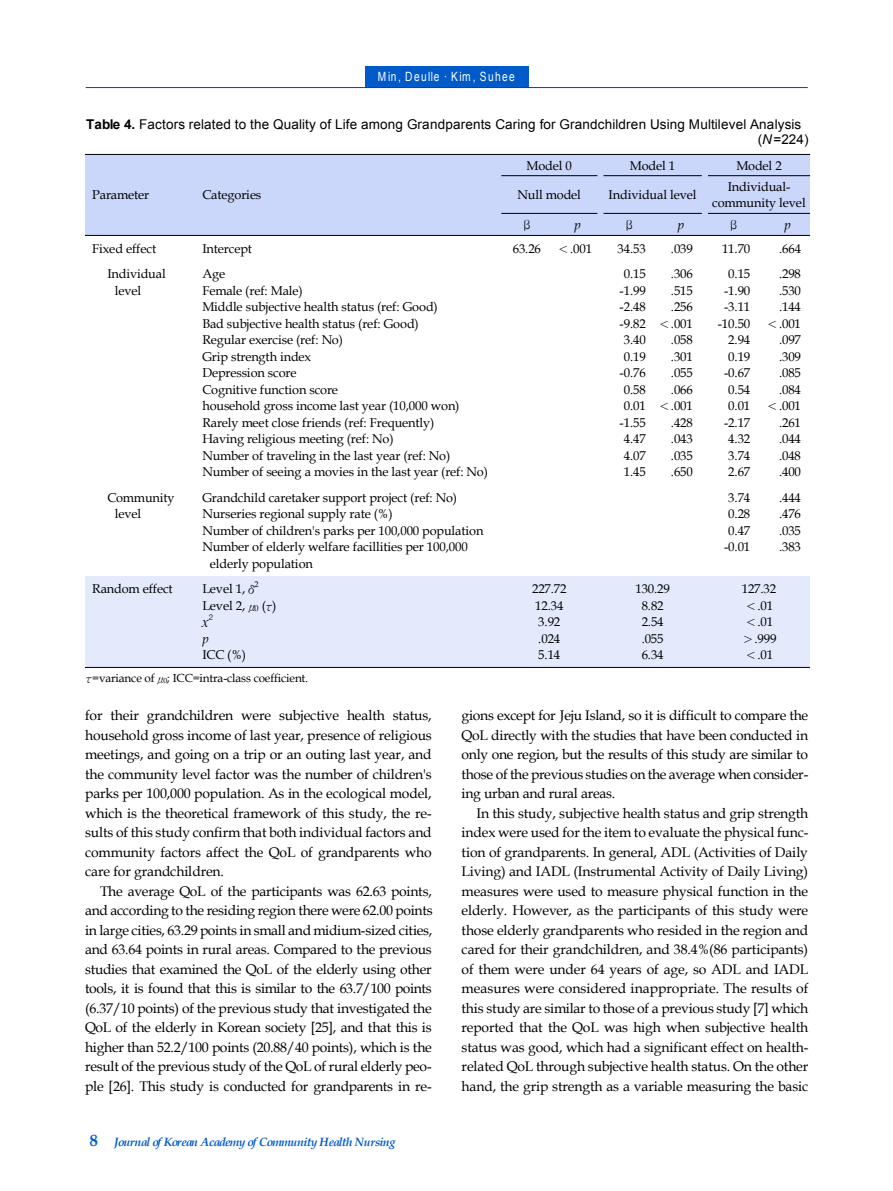
<style>
.page{position:relative;width:893px;height:1191px;background:#fff}
.page>*{position:absolute;margin:0;border:0;box-sizing:border-box;transform-origin:0 0}
.t1{font:14.25px "Dutch 801 It Hd BT";color:#000}
.t2{font:13.95px/19.5px "Book Antiqua";letter-spacing:-.015em;color:#000;text-align:justify}
.t3{font:13.5px/15px "Arial";letter-spacing:.01em;color:#000}
.t4{font:12.75px/16.5px "Book Antiqua";letter-spacing:-.01em;color:#000}
.t5{font:12.75px "Arial";letter-spacing:.13em;color:#fff;scale:.8 1}
.t6{font:italic 12.75px "Book Antiqua";color:#000}
.t7{font:12.45px "Haansoft Batang";color:#000;scale:.9 1}
.t8{font:italic 700 12px "Book Antiqua";letter-spacing:-.06em;color:#005ac8}
.t9{font:11.7px "Book Antiqua";letter-spacing:-.01em;color:#000}
.t10{font:8.25px "Book Antiqua";color:#000}
.t11{font:8.1px "Swis 721 Lt BT";color:#000}
.s1{font-weight:700}
.s2{font-style:italic}
.s3{font-family:"Korean MJ M"}
.s4{font-style:normal;font-size:16.5px}
</style>
<div class="page">
<div style="left:365px;top:66px;width:163px;height:22px;background:#005ac8"></div>
<hr style="left:86px;top:87px;width:721px;height:1px;background:#003dba">
<div style="left:85px;top:154px;width:110px;height:81px;background:#cad6fa"></div>
<div style="left:195px;top:154px;width:306px;height:81px;background:#cad6fa"></div>
<div style="left:501px;top:154px;width:96px;height:22px;background:#cad6fa"></div>
<div style="left:597px;top:154px;width:6px;height:81px;background:#cad6fa"></div>
<div style="left:603px;top:154px;width:98px;height:22px;background:#cad6fa"></div>
<div style="left:701px;top:154px;width:7px;height:81px;background:#cad6fa"></div>
<div style="left:708px;top:154px;width:101px;height:22px;background:#cad6fa"></div>
<div style="left:501px;top:176px;width:96px;height:37px;background:#cad6fa"></div>
<div style="left:603px;top:176px;width:98px;height:37px;background:#cad6fa"></div>
<div style="left:708px;top:176px;width:101px;height:37px;background:#cad6fa"></div>
<div style="left:501px;top:213px;width:51px;height:22px;background:#cad6fa"></div>
<div style="left:552px;top:213px;width:45px;height:22px;background:#cad6fa"></div>
<div style="left:603px;top:213px;width:51px;height:22px;background:#cad6fa"></div>
<div style="left:654px;top:213px;width:47px;height:22px;background:#cad6fa"></div>
<div style="left:708px;top:213px;width:51px;height:22px;background:#cad6fa"></div>
<div style="left:759px;top:213px;width:50px;height:22px;background:#cad6fa"></div>
<div style="left:85px;top:576px;width:110px;height:91px;background:#e3eafc"></div>
<div style="left:195px;top:576px;width:306px;height:91px;background:#e3eafc"></div>
<div style="left:501px;top:576px;width:96px;height:91px;background:#e3eafc"></div>
<div style="left:597px;top:576px;width:6px;height:91px;background:#e3eafc"></div>
<div style="left:603px;top:576px;width:98px;height:91px;background:#e3eafc"></div>
<div style="left:701px;top:576px;width:7px;height:91px;background:#e3eafc"></div>
<div style="left:708px;top:576px;width:101px;height:91px;background:#e3eafc"></div>
<hr style="left:85px;top:154px;width:725px;height:1px;background:#000">
<hr style="left:501px;top:175px;width:96px;height:1px;background:#000">
<hr style="left:603px;top:175px;width:98px;height:1px;background:#000">
<hr style="left:708px;top:175px;width:102px;height:1px;background:#000">
<hr style="left:501px;top:213px;width:96px;height:1px;background:#000">
<hr style="left:603px;top:213px;width:98px;height:1px;background:#000">
<hr style="left:708px;top:213px;width:102px;height:1px;background:#000">
<hr style="left:85px;top:235px;width:725px;height:1px;background:#000">
<hr style="left:85px;top:667px;width:725px;height:1px;background:#000">
<p class="t5" style="left:378px;top:70px;width:173px">Min, Deulle · Kim, Suhee</p>
<p class="t3" style="left:757px;top:117px;width:52px;text-indent:-671px"><span class="s1">Table 4.</span> Factors related to the Quality of Life among Grandparents Caring for Grandchildren Using Multilevel Analysis (<span class="s2">N</span>=224)</p>
<p class="t4" style="left:92px;top:187px;width:58px">Parameter</p>
<p class="t4" style="left:202px;top:187px;width:60px">Categories</p>
<p class="t4" style="left:526px;top:157px;width:47px">Model 0</p>
<p class="t4" style="left:630px;top:157px;width:47px">Model 1</p>
<p class="t4" style="left:736px;top:157px;width:47px">Model 2</p>
<p class="t4" style="left:517px;top:187px;width:65px">Null model</p>
<p class="t4" style="left:608px;top:187px;width:89px">Individual level</p>
<p class="t4" style="left:712px;top:178px;width:95px;text-align:center">Individual&shy;community level</p>
<p class="t7" style="left:523px;top:218px;width:10px">β</p>
<p class="t6" style="left:574px;top:217px;width:8px">p</p>
<p class="t7" style="left:625px;top:218px;width:10px">β</p>
<p class="t6" style="left:678px;top:217px;width:8px">p</p>
<p class="t7" style="left:730px;top:218px;width:10px">β</p>
<p class="t6" style="left:784px;top:217px;width:8px">p</p>
<p class="t4" style="left:92px;top:240px;width:65px">Fixed effect</p>
<p class="t4" style="left:202px;top:240px;width:51px">Intercept</p>
<p class="t4" style="left:512px;top:240px;width:30px">63.26</p>
<p class="t4" style="left:557px;top:240px;width:36px"><span class="s3">＜</span>.001</p>
<p class="t4" style="left:617px;top:240px;width:30px">34.53</p>
<p class="t4" style="left:670px;top:240px;width:24px">.039</p>
<p class="t4" style="left:722px;top:240px;width:30px">11.70</p>
<p class="t4" style="left:779px;top:240px;width:23px">.664</p>
<p class="t4" style="left:115px;top:266px;width:52px;text-indent:-7px">Individual level</p>
<p class="t4" style="left:202px;top:266px;width:287px">Age<br>Female (ref: Male)<br>Middle subjective health status (ref: Good)<br>Bad subjective health status (ref: Good)<br>Regular exercise (ref: No)<br>Grip strength index<br>Depression score<br>Cognitive function score<br>household gross income last year (10,000 won)<br>Rarely meet close friends (ref: Frequently)<br>Having religious meeting (ref: No)<br>Number of traveling in the last year (ref: No)<br>Number of seeing a movies in the last year (ref: No)</p>
<p class="t4" style="left:619px;top:266px;width:28px;text-align:center">0.15 -1.99 -2.48 -9.82<br>3.40<br>0.19 -0.76<br>0.58<br>0.01 -1.55<br>4.47<br>4.07<br>1.45</p>
<p class="t4" style="left:658px;top:266px;width:36px;text-align:right">.306 .515 .256<span class="s3">＜</span>.001 .058 .301 .055 .066<span class="s3">＜</span>.001 .428 .043 .035 .650</p>
<p class="t4" style="left:717px;top:266px;width:34px;text-align:right">0.15 -1.90 -3.11 -10.50<br>2.94<br>0.19 -0.67<br>0.54<br>0.01 -2.17<br>4.32<br>3.74<br>2.67</p>
<p class="t4" style="left:766px;top:266px;width:36px;text-align:right">.298 .530 .144<span class="s3">＜</span>.001 .097 .309 .085 .084<span class="s3">＜</span>.001 .261 .044 .048 .400</p>
<p class="t4" style="left:115px;top:489px;width:61px;text-indent:-7px">Community level</p>
<p class="t4" style="left:202px;top:489px;width:256px">Grandchild caretaker support project (ref: No)</p>
<p class="t4" style="left:724px;top:489px;width:28px;text-align:center">3.74<br>0.28<br>0.47 -0.01</p>
<p class="t4" style="left:779px;top:489px;width:23px;text-align:justify">.444 .476 .035 .383</p>
<p class="t4" style="left:202px;top:506px;width:192px">Nurseries regional supply rate (%)</p>
<p class="t4" style="left:202px;top:522px;width:282px">Number of children's parks per 100,000 population</p>
<p class="t4" style="left:202px;top:539px;width:267px">Number of elderly welfare facillities per 100,000</p>
<p class="t4" style="left:210px;top:555px;width:105px">elderly population</p>
<p class="t4" style="left:92px;top:581px;width:82px">Random effect</p>
<p class="t4" style="left:202px;top:581px;width:54px">Level 1, <span class="s3">δ</span></p>
<p class="t10" style="left:255px;top:579px;width:6px">2</p>
<p class="t4" style="left:202px;top:597px;width:76px">Level 2, <span class="s3">μ</span><sub>0</sub> (<span class="s3">τ</span>)</p>
<p class="t1" style="left:202px;top:614px;width:8px">x</p>
<p class="t11" style="left:209px;top:613px;width:6px">2</p>
<p class="t6" style="left:202px;top:631px;width:8px">p</p>
<p class="t4" style="left:202px;top:647px;width:45px">ICC (%)</p>
<p class="t9" style="left:86px;top:671px;width:223px"><span class="s3">τ</span>=variance of <span class="s3">μ</span><sub>0</sub>; ICC=intra-class coefficient.</p>
<p class="t2" style="left:85px;top:706px;width:348px">for their grandchildren were subjective health status, household gross income of last year, presence of religious meetings, and going on a trip or an outing last year, and the community level factor was the number of children's parks per 100,000 population. As in the ecological model, which is the theoretical framework of this study, the re&shy;sults of this study confirm that both individual factors and community factors affect the QoL of grandparents who care for grandchildren.</p>
<p class="t2" style="left:85px;top:882px;width:349px;text-indent:15px">The average QoL of the participants was 62.63 points, and according to the residing region there were 62.00 points in large cities, 63.29 points in small and midium-sized cities, and 63.64 points in rural areas. Compared to the previous studies that examined the QoL of the elderly using other tools, it is found that this is similar to the 63.7/100 points (6.37/10 points) of the previous study that investigated the QoL of the elderly in Korean society [25], and that this is higher than 52.2/100 points (20.88/40 points), which is the result of the previous study of the QoL of rural elderly peo&shy;ple [26]. This study is conducted for grandparents in re-</p>
<p class="t8" style="left:90px;top:1135px;width:307px"><span class="s4">8</span> Journal of Korean Academy of Community Health Nursing</p>
<p class="t4" style="left:532px;top:581px;width:36px">227.72<br>12.34<br>3.92 .024<br>5.14</p>
<p class="t4" style="left:635px;top:581px;width:36px;text-align:center">130.29<br>8.82<br>2.54 .055<br>6.34</p>
<p class="t4" style="left:741px;top:581px;width:36px">127.32<span class="s3">＜</span>.01<span class="s3">＜</span>.01<span class="s3">＞</span>.999<span class="s3">＜</span>.01</p>
<p class="t2" style="left:461px;top:706px;width:348px">gions except for Jeju Island, so it is difficult to compare the QoL directly with the studies that have been conducted in only one region, but the results of this study are similar to those of the previous studies on the average when consider&shy;ing urban and rural areas.</p>
<p class="t2" style="left:461px;top:804px;width:348px;text-indent:15px">In this study, subjective health status and grip strength index were used for the item to evaluate the physical func&shy;tion of grandparents. In general, ADL (Activities of Daily Living) and IADL (Instrumental Activity of Daily Living) measures were used to measure physical function in the elderly. However, as the participants of this study were those elderly grandparents who resided in the region and cared for their grandchildren, and 38.4%(86 participants) of them were under 64 years of age, so ADL and IADL measures were considered inappropriate. The results of this study are similar to those of a previous study [7] which reported that the QoL was high when subjective health status was good, which had a significant effect on health&shy;related QoL through subjective health status. On the other hand, the grip strength as a variable measuring the basic</p>
</div>
